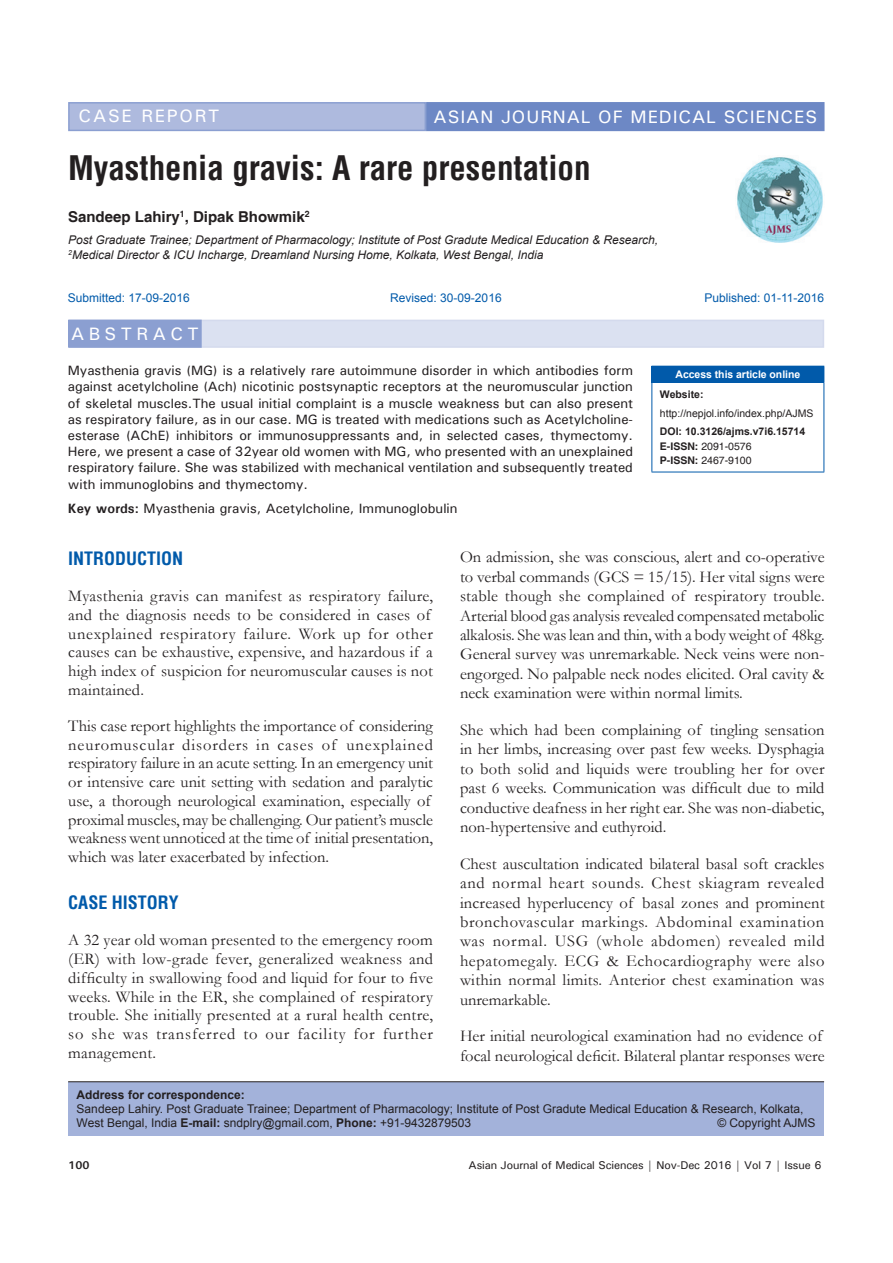
<style>
.page{position:relative;width:893px;height:1263px;background:#fff}
.page>*{position:absolute;margin:0;border:0;box-sizing:border-box;transform-origin:0 0}
.AT{font:700 condensed 33px "Helvetica";color:#231f20}
.AH{font:500 18px "Univers";letter-spacing:.05em;color:#fff}
.t1{font:700 condensed 18px "Helvetica";color:#015aaa}
.AH-2{font:500 18px "Univers";letter-spacing:.1em;color:#fff}
.ABSH{font:500 18px "Univers";letter-spacing:.25em;color:#fff}
.TX{font:16.5px/19.4px "Garamond";color:#231f20;text-align:justify}
.AU{font:700 15px "Helvetica";color:#231f20}
.ABS{font:500 13.5px/16.2px "Univers";color:#231f20;text-align:justify}
.KWD{font:500 13.5px "Univers";color:#231f20}
.ADD{font:12px/14.4px "Arial";color:#231f20}
.AFF{font:italic 12px/14.4px "Arial";color:#231f20}
.HIS_1{font:12px "Arial";color:#015aaa}
.t2{font:500 11.25px "Univers";letter-spacing:-.01em;color:#231f20}
.t3{font:700 11.25px "Univers";color:#231f20}
.t4{font:700 10.5px/14.2px "Arial";color:#231f20}
.t5{font:10.5px/18.8px "Arial";color:#231f20}
.t6{font:700 10.5px "Arial";letter-spacing:-.005em;color:#fff}
.s1{font-weight:700}
.s2{font-family:"Helvetica"}
.s3{font-family:"Helvetica";font-weight:400}
</style>
<div class="page">
<div style="left:69px;top:103px;width:356px;height:27px;background:#aebade"></div>
<div style="left:68px;top:102px;width:358px;height:29px;border:2px solid #8b9fd1"></div>
<div style="left:427px;top:103px;width:397px;height:27px;background:#6d88c5"></div>
<div style="left:426px;top:102px;width:398px;height:29px;border:2px solid #6d88c5"></div>
<div style="left:69px;top:320px;width:755px;height:28px;background:#dbe1f1"></div>
<div style="left:69px;top:320px;width:132px;height:27px;background:#8b9fd1"></div>
<div style="left:68px;top:320px;width:134px;height:28px;border:2px solid #8b9fd1"></div>
<div style="left:652px;top:366px;width:172px;height:16px;background:#015aaa"></div>
<svg style="left:651px;top:367px;width:1px;height:15px"></svg>
<hr style="left:651px;top:366px;width:173px;height:1px;background:#015aaa">
<hr style="left:651px;top:383px;width:1px;height:89px;background:#015aaa">
<hr style="left:651px;top:382px;width:173px;height:1px;background:#015aaa">
<hr style="left:823px;top:383px;width:1px;height:89px;background:#015aaa">
<hr style="left:651px;top:472px;width:173px;height:1px;background:#015aaa">
<img style="left:737px;top:157px;width:86px;height:86px">
<div style="left:68px;top:1082px;width:756px;height:53px;background:#a3b2da"></div>
<hr style="left:68px;top:1081px;width:756px;height:1px;background:#231f20">
<p class="AH-2" style="left:79px;top:105px;width:142px">CASE REPORT</p>
<p class="AH" style="left:434px;top:105px;width:385px">ASIAN JOURNAL OF MEDICAL SCIENCES</p>
<p class="AT" style="left:68px;top:146px;width:524px">Myasthenia gravis: A rare presentation</p>
<p class="AU" style="left:68px;top:207px;width:243px">Sandeep Lahiry<sup>1</sup>, Dipak Bhowmik<sup>2</sup></p>
<p class="AFF" style="left:68px;top:233px;width:592px">Post Graduate Trainee; Department of Pharmacology; Institute of Post Gradute Medical Education &amp; Research,<br><sup>2</sup>Medical Director &amp; ICU Incharge, Dreamland Nursing Home, Kolkata, West Bengal, India</p>
<p class="HIS_1" style="left:68px;top:290px;width:124px">Submitted: 17-09-2016</p>
<p class="HIS_1" style="left:390px;top:290px;width:113px">Revised: 30-09-2016</p>
<p class="HIS_1" style="left:704px;top:290px;width:121px">Published: 01-11-2016</p>
<p class="ABSH" style="left:71px;top:322px;width:129px">ABSTRACT</p>
<p class="ABS" style="left:68px;top:362px;width:567px">Myasthenia gravis (MG) is a relatively rare autoimmune disorder in which antibodies form against acetylcholine (Ach) nicotinic postsynaptic receptors at the neuromuscular junction of skeletal muscles.The usual initial complaint is a muscle weakness but can also present as respiratory failure, as in our case. MG is treated with medications such as Acetylcholine&shy;esterase (AChE) inhibitors or immunosuppressants and, in selected cases, thymectomy.<br>Here, we present a case of 32year old women with MG, who presented with an unexplained respiratory failure. She was stabilized with mechanical ventilation and subsequently treated with immunoglobins and thymectomy.</p>
<p class="KWD" style="left:68px;top:500px;width:391px"><span class="s1">Key words:</span> Myasthenia gravis, Acetylcholine, Immunoglobulin</p>
<p class="t6" style="left:675px;top:367px;width:126px">Access this article online</p>
<p class="t5" style="left:660px;top:385px;width:155px"><span class="s1">Website: </span>http://nepjol.info/index.php/AJMS</p>
<p class="t4" style="left:660px;top:425px;width:147px">DOI: 10.3126/ajms.v7i6.15714<br><span class="s2">E-ISSN:</span> <span class="s3">2091-0576<br></span><span class="s2">P-ISSN:</span> <span class="s3">2467-9100</span></p>
<h1 class="t1" style="left:68px;top:546px;width:117px">INTRODUCTION</h1>
<p class="TX" style="left:68px;top:586px;width:366px;line-height:18.8px;text-align:left">Myasthenia gravis can manifest as respiratory failure, and the diagnosis needs to be considered in cases of unexplained respiratory failure. Work up for other causes can be exhaustive, expensive, and hazardous if a high index of suspicion for neuromuscular causes is not maintained.</p>
<p class="TX" style="left:68px;top:716px;width:366px;line-height:18.8px;text-align:left">This case report highlights the importance of considering neuromuscular disorders in cases of unexplained respiratory failure in an acute setting. In an emergency unit or intensive care unit setting with sedation and paralytic use, a thorough neurological examination, especially of proximal muscles, may be challenging. Our patient’s muscle weakness went unnoticed at the time of initial presentation, which was later exacerbated by infection.</p>
<h1 class="t1" style="left:68px;top:891px;width:112px">CASE HISTORY</h1>
<p class="TX" style="left:68px;top:930px;width:366px;line-height:18.8px">A 32 year old woman presented to the emergency room (ER) with low-grade fever, generalized weakness and difficulty in swallowing food and liquid for four to five weeks. While in the ER, she complained of respiratory trouble. She initially presented at a rural health centre, so she was transferred to our facility for further management.</p>
<p class="TX" style="left:460px;top:547px;width:366px">On admission, she was conscious, alert and co-operative to verbal commands (GCS = 15/15). Her vital signs were stable though she complained of respiratory trouble.<br>Arterial blood gas analysis revealed compensated metabolic alkalosis. She was lean and thin, with a body weight of 48kg.<br>General survey was unremarkable. Neck veins were non&shy;engorged. No palpable neck nodes elicited. Oral cavity &amp; neck examination were within normal limits.</p>
<p class="TX" style="left:460px;top:720px;width:366px">She which had been complaining of tingling sensation in her limbs, increasing over past few weeks. Dysphagia to both solid and liquids were troubling her for over past 6 weeks. Communication was difficult due to mild conductive deafness in her right ear. She was non-diabetic, non-hypertensive and euthyroid.</p>
<p class="TX" style="left:460px;top:853px;width:366px">Chest auscultation indicated bilateral basal soft crackles and normal heart sounds. Chest skiagram revealed increased hyperlucency of basal zones and prominent bronchovascular markings. Abdominal examination was normal. USG (whole abdomen) revealed mild hepatomegaly. ECG &amp; Echocardiography were also within normal limits. Anterior chest examination was unremarkable.</p>
<p class="TX" style="left:460px;top:1026px;width:366px">Her initial neurological examination had no evidence of focal neurological deficit. Bilateral plantar responses were</p>
<p class="ADD" style="left:77px;top:1087px;width:728px"><span class="s1">Address for correspondence:<br></span>Sandeep Lahiry. Post Graduate Trainee; Department of Pharmacology; Institute of Post Gradute Medical Education &amp; Research, Kolkata,<br>West Bengal, India <span class="s1">E-mail:</span> sndplry@gmail.com, <span class="s1">Phone:</span> +91-9432879503</p>
<p class="ADD" style="left:717px;top:1116px;width:100px">© Copyright AJMS</p>
<p class="t3" style="left:68px;top:1157px;width:23px">100</p>
<p class="t2" style="left:468px;top:1157px;width:354px">Asian Journal of Medical Sciences | Nov-Dec 2016 | Vol 7 | Issue 6</p>
</div>
